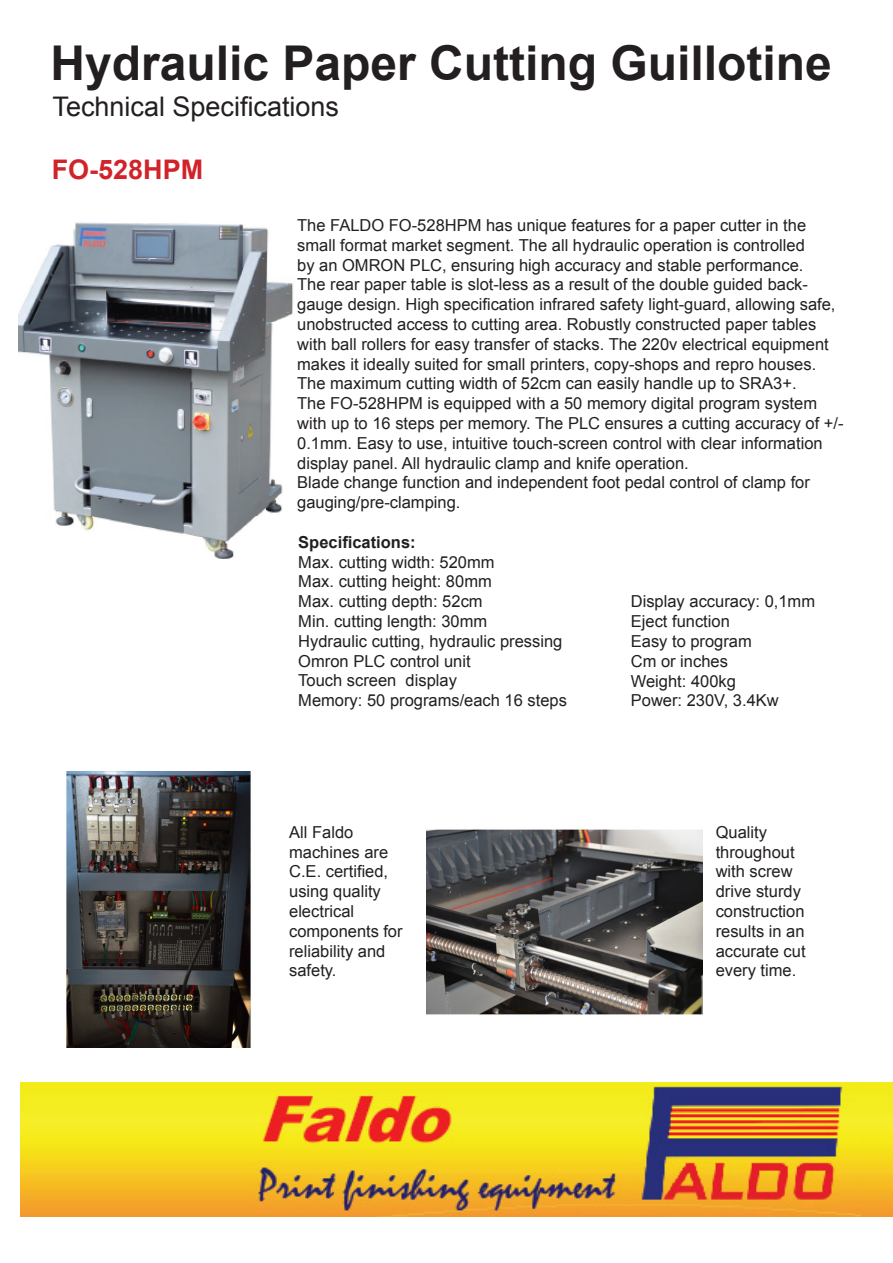
<style>
.page{position:relative;width:893px;height:1263px;background:#fff}
.page>*{position:absolute;margin:0;border:0;box-sizing:border-box;transform-origin:0 0}
.t1{font:700 48px "Arial";color:#231f20}
.t2{font:27px "Arial";color:#231f20}
.t3{font:700 27px "Arial";color:#d1232a}
.t4{font:16.5px/19.8px "Arial";color:#231f20}
.s1{font-weight:700}
</style>
<div class="page">
<img style="left:19px;top:222px;width:274px;height:337px">
<img style="left:426px;top:828px;width:277px;height:187px">
<img style="left:66px;top:771px;width:185px;height:276px">
<img style="left:20px;top:1083px;width:842px;height:133px">
<img style="left:862px;top:1083px;width:11px;height:133px">
<img style="left:873px;top:1083px;width:20px;height:133px">
<p class="t1" style="left:50px;top:32px;width:783px">Hydraulic Paper Cutting Guillotine</p>
<p class="t2" style="left:53px;top:89px;width:288px">Technical Specifications</p>
<p class="t3" style="left:52px;top:152px;width:153px">FO-528HPM</p>
<p class="t4" style="left:297px;top:215px;width:540px">The FALDO FO-528HPM has unique features for a paper cutter in the small format market segment. The all hydraulic operation is controlled<br>by an OMRON PLC, ensuring high accuracy and stable performance.<br>The rear paper table is slot-less as a result of the double guided back&shy;gauge design. High specification infrared safety light-guard, allowing safe, unobstructed access to cutting area. Robustly constructed paper tables with ball rollers for easy transfer of stacks. The 220v electrical equipment makes it ideally suited for small printers, copy-shops and repro houses.<br>The maximum cutting width of 52cm can easily handle up to SRA3+.</p>
<p class="t4" style="left:297px;top:394px;width:548px">The FO-528HPM is equipped with a 50 memory digital program system with up to 16 steps per memory. The PLC ensures a cutting accuracy of +/- 0.1mm. Easy to use, intuitive touch-screen control with clear information display panel. All hydraulic clamp and knife operation.</p>
<p class="t4" style="left:297px;top:473px;width:514px">Blade change function and independent foot pedal control of clamp for gauging/pre-clamping.</p>
<p class="t4" style="left:298px;top:532px;width:266px"><span class="s1">Specifications:<br></span>Max. cutting width: 520mm<br>Max. cutting height: 80mm<br>Max. cutting depth: 52cm<br>Min. cutting length: 30mm<br>Hydraulic cutting, hydraulic pressing</p>
<p class="t4" style="left:298px;top:651px;width:174px">Omron PLC control unit<br>Touch screen display</p>
<p class="t4" style="left:298px;top:691px;width:270px">Memory: 50 programs/each 16 steps</p>
<p class="t4" style="left:631px;top:592px;width:186px">Display accuracy: 0,1mm</p>
<p class="t4" style="left:631px;top:612px;width:149px">Eject function<br>Easy to program<br>Cm or inches<br>Weight: 400kg<br>Power: 230V, 3.4Kw</p>
<p class="t4" style="left:289px;top:822px;width:115px">All Faldo machines are<br>C.E. certified, using quality electrical components for reliability and safety.</p>
<p class="t4" style="left:716px;top:822px;width:91px">Quality throughout with screw drive sturdy construction results in an accurate cut every time.</p>
</div>
